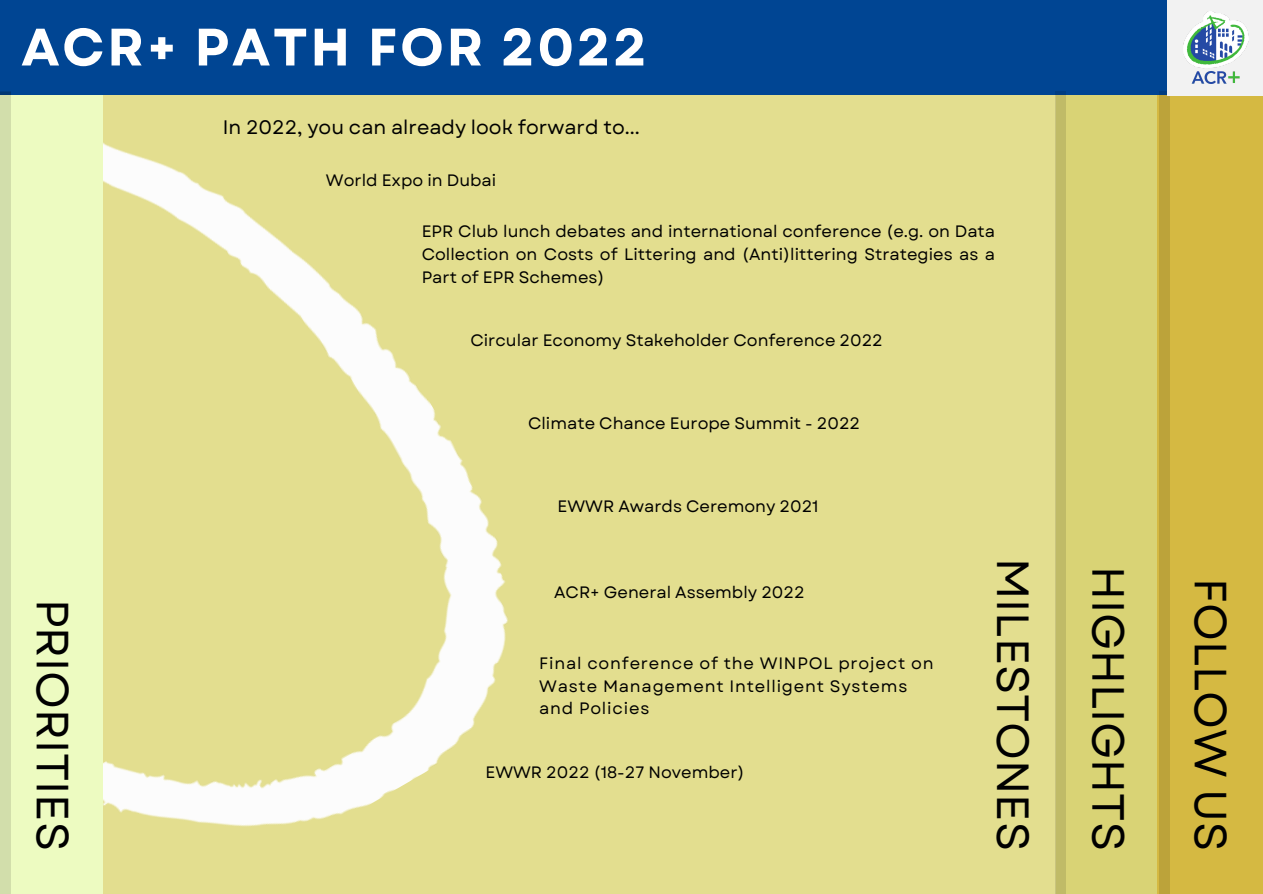
<style>
.page{position:relative;width:1263px;height:894px;background:#fff}
.page>*{position:absolute;margin:0;border:0;box-sizing:border-box;transform-origin:0 0}
.t1{font:700 52.5px "Garet";letter-spacing:.05em;color:#fff}
.t2{font:45px "Garet";color:#000}
.t3{font:19.5px "Garet";color:#000}
.t4{font:16.5px/22.5px "Garet";color:#000;text-align:justify}
.t5{font:16.5px/22.5px "Garet";letter-spacing:.05em;color:#000}
</style>
<div class="page">
<div style="left:0;top:0;width:1262px;height:96px;background:#004593"></div>
<div style="left:0;top:95px;width:1057px;height:798px;background:#e3de8f"></div>
<div style="left:1056px;top:95px;width:103px;height:798px;background:#d9d375"></div>
<div style="left:1157px;top:95px;width:105px;height:798px;background:#d5b942"></div>
<div style="left:1055px;top:91px;width:10px;height:802px;background:#c0bb67"></div>
<div style="left:1159px;top:91px;width:10px;height:802px;background:#bca33a"></div>
<img style="left:10px;top:91px;width:498px;height:736px">
<div style="left:0;top:95px;width:103px;height:798px;background:#edfbc1"></div>
<div style="left:0;top:92px;width:10px;height:801px;background:#d2deab"></div>
<div style="left:1167px;top:0;width:95px;height:96px;background:#f2f2f2"></div>
<img style="left:1183px;top:12px;width:65px;height:72px">
<h1 class="t1" style="left:21px;top:9px;width:627px">ACR+ PATH FOR 2022</h1>
<p class="t3" style="left:223px;top:113px;width:418px">In 2022, you can already look forward to...</p>
<p class="t4" style="left:326px;top:169px;width:172px">World Expo in Dubai</p>
<p class="t4" style="left:421px;top:220px;width:575px">EPR Club lunch debates and international conference (e.g. on Data Collection on Costs of Littering and (Anti)littering Strategies as a Part of EPR Schemes)</p>
<p class="t4" style="left:470px;top:328px;width:414px">Circular Economy Stakeholder Conference 2022</p>
<p class="t4" style="left:528px;top:412px;width:333px">Climate Chance Europe Summit - 2022</p>
<h2 class="t2" style="left:85px;top:598px;width:254px;rotate:90deg">PRIORITIES</h2>
<p class="t4" style="left:557px;top:495px;width:263px">EWWR Awards Ceremony 2021</p>
<p class="t4" style="left:554px;top:581px;width:252px">ACR+ General Assembly 2022</p>
<p class="t5" style="left:539px;top:652px;width:396px">Final conference of the WINPOL project on<br>Waste Management Intelligent Systems and Policies</p>
<p class="t4" style="left:485px;top:760px;width:260px">EWWR 2022 (18-27 November)</p>
<h2 class="t2" style="left:1045px;top:557px;width:294px;rotate:90deg">MILESTONES</h2>
<h2 class="t2" style="left:1140px;top:565px;width:286px;rotate:90deg">HIGHLIGHTS</h2>
<h2 class="t2" style="left:1242px;top:577px;width:274px;rotate:90deg">FOLLOW US</h2>
</div>
